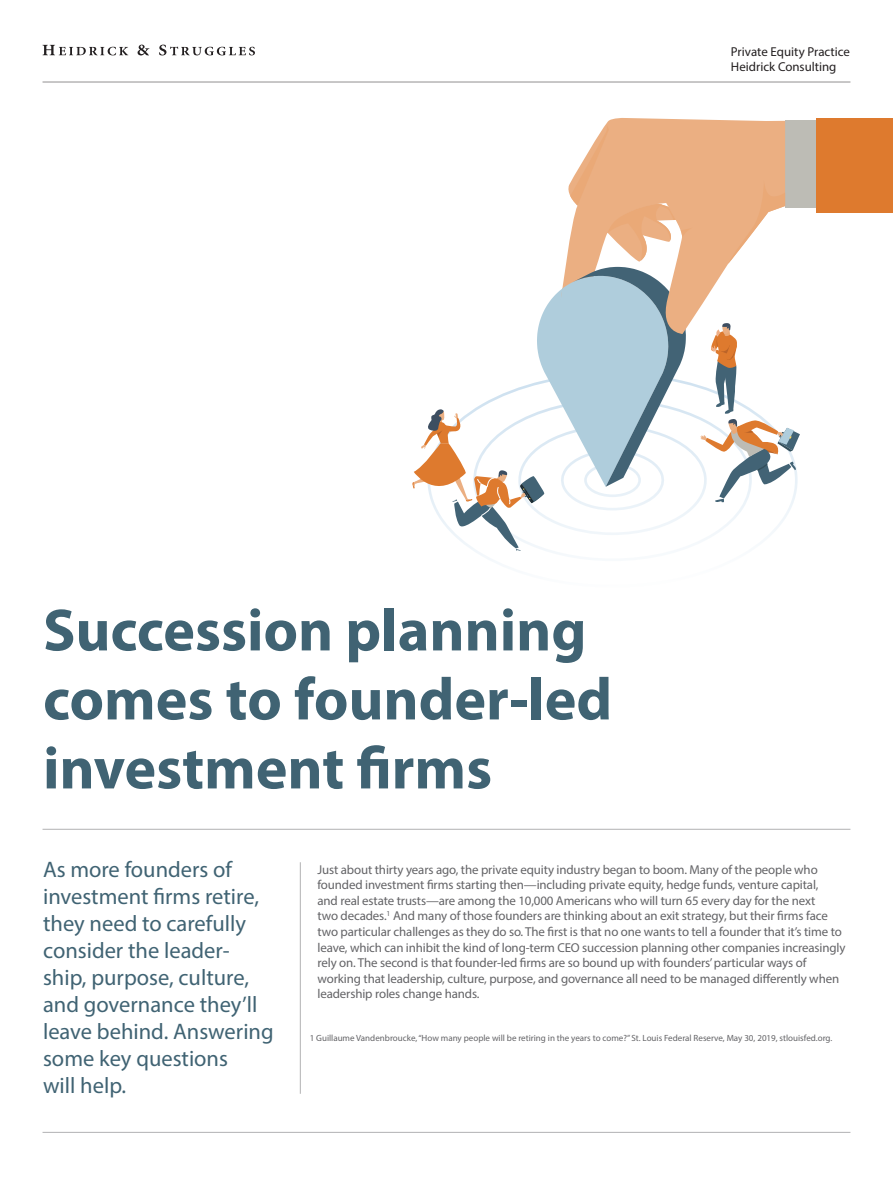
<style>
.page{position:relative;width:893px;height:1188px;background:#fff}
.page>*{position:absolute;margin:0;border:0;box-sizing:border-box;transform-origin:0 0}
.Article_cover_title{font:700 60px/69px "Myriad Pro";color:#406373}
.Article_cover_intro{font:22.5px/27px "Myriad Pro";color:#406373}
.Body_copy{font:12.9px/15.6px "Myriad Pro";letter-spacing:-.01em;color:#636366}
.t1{font:12.9px "Myriad Pro";color:#231f20}
.Footnote{font:9px "Myriad Pro";color:#636366}
</style>
<div class="page">
<hr style="left:43px;top:82px;width:807px;height:1px;background:#231f20">
<svg style="left:43px;top:45px;width:85px;height:10px"></svg>
<svg style="left:138px;top:45px;width:11px;height:10px"></svg>
<svg style="left:159px;top:45px;width:96px;height:10px"></svg>
<hr style="left:300px;top:862px;width:1px;height:232px;background:#636366">
<hr style="left:43px;top:1132px;width:807px;height:1px;background:#636366">
<hr style="left:43px;top:829px;width:807px;height:1px;background:#636366">
<div style="left:785px;top:120px;width:31px;height:87px;background:#bdbcb5"></div>
<div style="left:816px;top:118px;width:77px;height:95px;background:#de7a2e"></div>
<svg style="left:605px;top:118px;width:180px;height:7px"></svg>
<svg style="left:412px;top:125px;width:388px;height:426px"></svg>
<p class="t1" style="left:731px;top:43px;width:120px">Private Equity Practice</p>
<p class="t1" style="left:731px;top:59px;width:107px">Heidrick Consulting</p>
<p class="Article_cover_title" style="left:43px;top:594px;width:571px">Succession planning comes to founder-led investment firms</p>
<p class="Article_cover_intro" style="left:43px;top:856px;width:232px">As more founders of investment firms retire, they need to carefully consider the leader&shy;ship, purpose, culture, and governance they’ll leave behind. Answering some key questions<br>will help.</p>
<p class="Body_copy" style="left:317px;top:861px;width:529px">Just about thirty years ago, the private equity industry began to boom. Many of the people who founded investment firms starting then—including private equity, hedge funds, venture capital,<br>and real estate trusts—are among the 10,000 Americans who will turn 65 every day for the next<br>two decades.<sup>1</sup> And many of those founders are thinking about an exit strategy, but their firms face two particular challenges as they do so. The first is that no one wants to tell a founder that it’s time to leave, which can inhibit the kind of long-term CEO succession planning other companies increasingly rely on. The second is that founder-led firms are so bound up with founders’ particular ways of working that leadership, culture, purpose, and governance all need to be managed differently when leadership roles change hands.</p>
<p class="Footnote" style="left:310px;top:1032px;width:524px">1 Guillaume Vandenbroucke, “How many people will be retiring in the years to come?” St. Louis Federal Reserve, May 30, 2019, stlouisfed.org.</p>
</div>
